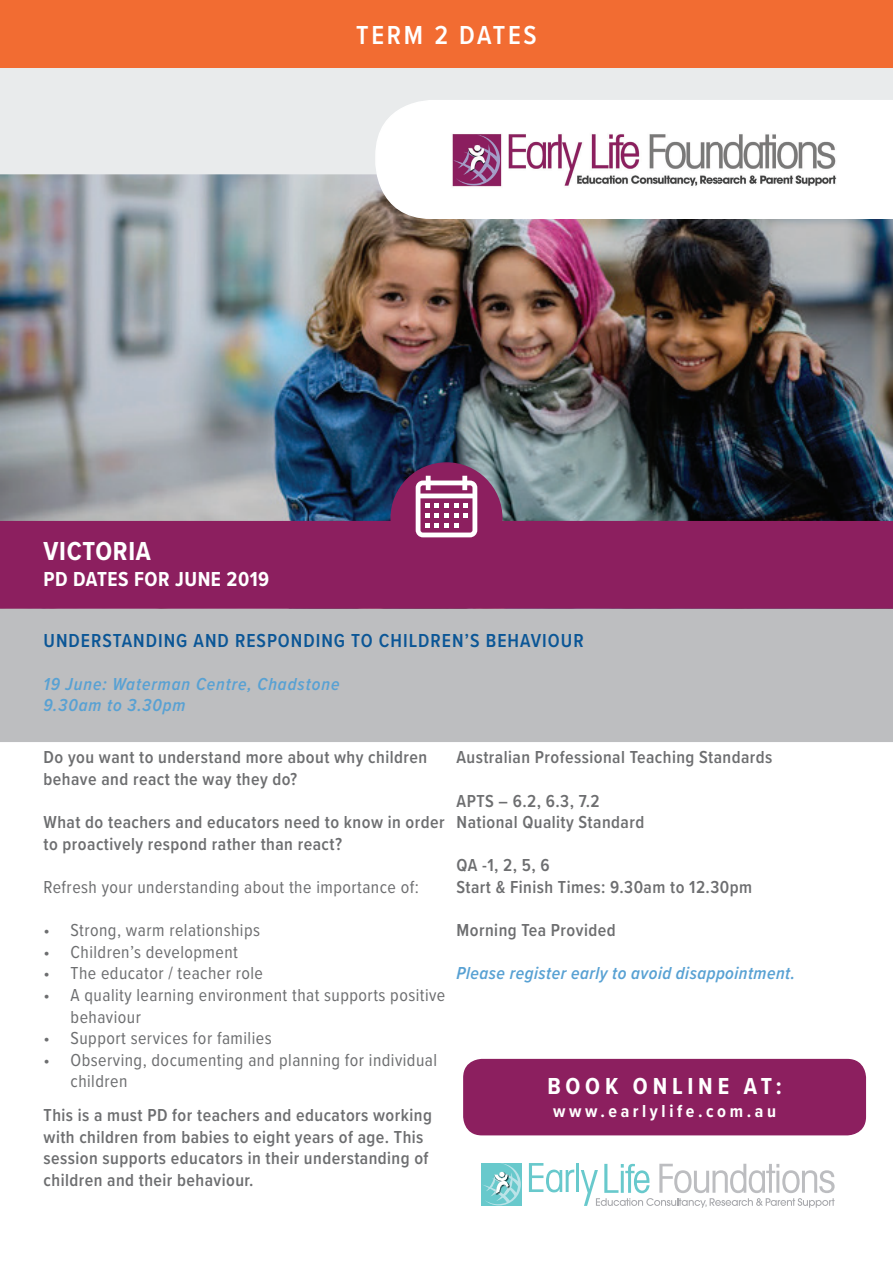
<style>
.page{position:relative;width:893px;height:1263px;background:#fff}
.page>*{position:absolute;margin:0;border:0;box-sizing:border-box;transform-origin:0 0}
.t1{font:600 27px "Proxima Nova Cond";letter-spacing:.1em;color:#fff}
.t2{font:700 27px "Proxima Nova Cond";letter-spacing:.025em;color:#fff}
.t3{font:700 24px "Proxima Nova Cond";letter-spacing:.2em;color:#fff}
.t4{font:700 21px "Proxima Nova Cond";letter-spacing:.025em;color:#fff}
.t5{font:600 19.5px "Proxima Nova Cond";letter-spacing:.05em;color:#0b5696}
.t6{font:600 18px/21.6px "Proxima Nova Cond";letter-spacing:.025em;color:#6d6e70}
.t7{font:18px/21.6px "Proxima Nova Cond";letter-spacing:.025em;color:#6d6e70}
.t8{font:italic 600 18px/21.6px "Proxima Nova Cond";letter-spacing:.05em;color:#58a1d3}
.t9{font:italic 600 18px "Proxima Nova Cond";letter-spacing:.025em;color:#58a1d3}
.t10{font:700 18px "Proxima Nova Cond";letter-spacing:.2em;color:#fff}
</style>
<div class="page">
<img style="left:0;top:174px;width:893px;height:347px">
<div style="left:0;top:0;width:893px;height:68px;background:#f26c32"></div>
<div style="left:0;top:68px;width:893px;height:106px;background:#e9ebec"></div>
<svg style="left:375px;top:100px;width:518px;height:119px"></svg>
<div style="left:0;top:521px;width:893px;height:88px;background:#8c1f5f"></div>
<div style="left:391px;top:463px;width:111px;height:111px;background:#8c1f5f;border-radius:50%"></div>
<div style="left:390px;top:462px;width:112px;height:112px;border:2px solid #8c1f5f;border-radius:50%"></div>
<svg style="left:416px;top:476px;width:61px;height:61px"></svg>
<svg style="left:819px;top:537px;width:41px;height:28px"></svg>
<svg style="left:529px;top:1163px;width:45px;height:29px"></svg>
<hr style="left:576px;top:1163px;width:3px;height:29px;background:#68c9cc">
<svg style="left:581px;top:1164px;width:254px;height:44px"></svg>
<div style="left:481px;top:1163px;width:41px;height:43px;background:#68c9cc"></div>
<svg style="left:483px;top:1163px;width:38px;height:42px"></svg>
<div style="left:0;top:609px;width:893px;height:133px;background:#bdbec0"></div>
<div style="left:464px;top:1059px;width:401px;height:76px;background:#8c1f5f;border-radius:18px"></div>
<div style="left:463px;top:1059px;width:403px;height:76px;border:2px solid #8c1f5f;border-radius:18px"></div>
<img style="left:417px;top:105px;width:441px;height:109px">
<h1 class="t1" style="left:356px;top:15px;width:182px">TERM 2 DATES</h1>
<h1 class="t2" style="left:44px;top:531px;width:109px">VICTORIA</h1>
<p class="t4" style="left:44px;top:563px;width:227px">PD DATES FOR JUNE 2019</p>
<p class="t5" style="left:44px;top:626px;width:542px">UNDERSTANDING AND RESPONDING TO CHILDREN’S BEHAVIOUR</p>
<p class="t8" style="left:44px;top:672px;width:297px">19 June: Waterman Centre, Chadstone<br>9.30am to 3.30pm</p>
<p class="t6" style="left:44px;top:746px;width:385px">Do you want to understand more about why children behave and react the way they do?</p>
<p class="t6" style="left:44px;top:811px;width:403px">What do teachers and educators need to know in order to proactively respond rather than react?</p>
<p class="t7" style="left:44px;top:875px;width:377px">Refresh your understanding about the importance of:</p>
<p class="t7" style="left:44px;top:919px;width:218px">• Strong, warm relationships</p>
<p class="t7" style="left:44px;top:940px;width:196px">• Children’s development</p>
<p class="t7" style="left:44px;top:962px;width:221px">• The educator / teacher role</p>
<p class="t7" style="left:71px;top:983px;width:376px;text-indent:-27px">• A quality learning environment that supports positive behaviour</p>
<p class="t7" style="left:44px;top:1027px;width:230px">• Support services for families</p>
<p class="t7" style="left:71px;top:1048px;width:368px;text-indent:-27px">• Observing, documenting and planning for individual children</p>
<p class="t6" style="left:457px;top:746px;width:317px">Australian Professional Teaching Standards</p>
<p class="t6" style="left:457px;top:789px;width:189px">APTS – 6.2, 6.3, 7.2<br>National Quality Standard</p>
<p class="t6" style="left:457px;top:854px;width:297px">QA -1, 2, 5, 6<br>Start &amp; Finish Times: 9.30am to 12.30pm</p>
<p class="t6" style="left:457px;top:919px;width:160px">Morning Tea Provided</p>
<p class="t9" style="left:457px;top:960px;width:340px">Please register early to avoid disappointment.</p>
<h2 class="t3" style="left:547px;top:1068px;width:236px">BOOK ONLINE AT:</h2>
<p class="t10" style="left:553px;top:1097px;width:224px">www.earlylife.com.au</p>
<p class="t6" style="left:44px;top:1104px;width:390px">This is a must PD for teachers and educators working with children from babies to eight years of age. This session supports educators in their understanding of children and their behaviour.</p>
</div>
